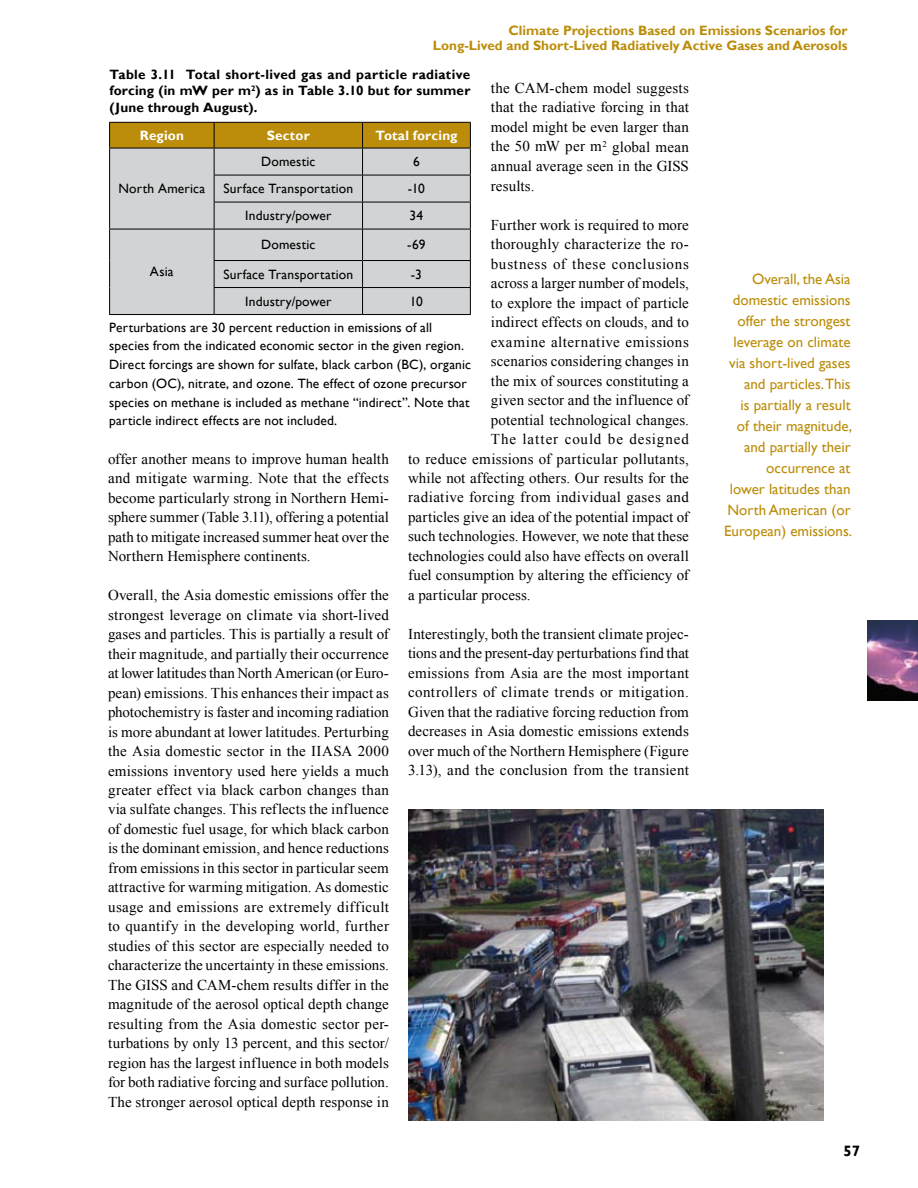
<style>
.page{position:relative;width:918px;height:1188px;background:#fff}
.page>*{position:absolute;margin:0;border:0;box-sizing:border-box;transform-origin:0 0}
.t1{font:15px/19.5px "Times New Roman";letter-spacing:.01em;color:#000;text-align:justify}
.t2{font:15px/21px "Gill Sans";color:#bb8d0a;text-align:right}
.t3{font:15px "Times New Roman";letter-spacing:.035em;color:#000}
.t4{font:15px "Times New Roman";letter-spacing:.045em;color:#000}
.t5{font:15px "Times New Roman";letter-spacing:.06em;color:#000}
.t6{font:700 15px "Gill Sans";color:#000}
.t7{font:13.5px/18.8px "Gill Sans";letter-spacing:.015em;color:#000}
.t8{font:700 13.5px/16.5px "Gill Sans";letter-spacing:.015em;color:#000;text-align:justify}
.t9{font:700 13.5px/15px "Gill Sans";color:#bb8d0a;text-align:right}
.t10{font:700 13.5px "Gill Sans";letter-spacing:.015em;color:#fff}
</style>
<div class="page">
<img style="left:867px;top:621px;width:51px;height:79px">
<div style="left:110px;top:230px;width:360px;height:84px;background:#d1d3d4"></div>
<svg style="left:109px;top:122px;width:362px;height:107px;background:#c2b99c"></svg>
<hr style="left:109px;top:229px;width:105px;height:1px;background:#000">
<hr style="left:109px;top:229px;width:1px;height:32px;background:#000">
<hr style="left:214px;top:229px;width:149px;height:1px;background:#000">
<hr style="left:214px;top:229px;width:1px;height:31px;background:#000">
<hr style="left:363px;top:229px;width:108px;height:1px;background:#000">
<hr style="left:362px;top:229px;width:1px;height:31px;background:#000">
<hr style="left:470px;top:229px;width:1px;height:31px;background:#000">
<hr style="left:214px;top:260px;width:149px;height:1px;background:#000">
<hr style="left:363px;top:260px;width:108px;height:1px;background:#000">
<svg style="left:109px;top:261px;width:1px;height:53px"></svg>
<hr style="left:214px;top:287px;width:149px;height:1px;background:#000">
<svg style="left:214px;top:261px;width:1px;height:53px"></svg>
<hr style="left:363px;top:287px;width:108px;height:1px;background:#000">
<svg style="left:362px;top:261px;width:1px;height:53px"></svg>
<svg style="left:470px;top:261px;width:1px;height:53px"></svg>
<hr style="left:109px;top:314px;width:105px;height:1px;background:#000">
<hr style="left:214px;top:314px;width:149px;height:1px;background:#000">
<hr style="left:363px;top:314px;width:108px;height:1px;background:#000">
<img style="left:408px;top:809px;width:416px;height:311px">
<p class="t9" style="left:433px;top:23px;width:416px">Climate Projections Based on Emissions Scenarios for<br>Long-Lived and Short-Lived Radiatively Active Gases and Aerosols</p>
<p class="t8" style="left:110px;top:66px;width:362px">Table 3.11 Total short-lived gas and particle radiative forcing (in mW per m<sup>2</sup>) as in Table 3.10 but for summer (June through August).</p>
<p class="t1" style="left:491px;top:78px;width:200px">the CAM-chem model suggests that the radiative forcing in that model might be even larger than the 50 mW per m<sup>2</sup> global mean annual average seen in the GISS results.</p>
<p class="t1" style="left:491px;top:215px;width:199px">Further work is required to more</p>
<p class="t1" style="left:491px;top:234px;width:200px">thoroughly characterize the ro-</p>
<p class="t4" style="left:491px;top:253px;width:200px">bustness of these conclusions</p>
<p class="t1" style="left:491px;top:273px;width:200px">across a larger number of models,</p>
<p class="t1" style="left:491px;top:293px;width:199px">to explore the impact of particle</p>
<p class="t1" style="left:491px;top:312px;width:200px">indirect effects on clouds, and to</p>
<p class="t3" style="left:491px;top:331px;width:200px">examine alternative emissions</p>
<p class="t1" style="left:491px;top:351px;width:200px">scenarios considering changes in</p>
<p class="t1" style="left:491px;top:371px;width:200px">the mix of sources constituting a</p>
<p class="t1" style="left:491px;top:390px;width:200px">given sector and the influence of</p>
<p class="t1" style="left:491px;top:410px;width:200px">potential technological changes.</p>
<p class="t5" style="left:491px;top:429px;width:200px">The latter could be designed</p>
<p class="t1" style="left:408px;top:449px;width:282px">to reduce emissions of particular pollutants,</p>
<p class="t1" style="left:408px;top:468px;width:282px">while not affecting others. Our results for the</p>
<p class="t1" style="left:408px;top:487px;width:282px">radiative forcing from individual gases and</p>
<p class="t1" style="left:408px;top:507px;width:282px">particles give an idea of the potential impact of</p>
<p class="t1" style="left:408px;top:526px;width:282px">such technologies. However, we note that these</p>
<p class="t1" style="left:408px;top:546px;width:282px">technologies could also have effects on overall</p>
<p class="t1" style="left:408px;top:565px;width:282px">fuel consumption by altering the efficiency of</p>
<p class="t1" style="left:408px;top:585px;width:124px">a particular process.</p>
<p class="t1" style="left:408px;top:624px;width:283px">Interestingly, both the transient climate projec&shy;tions and the present-day perturbations find that emissions from Asia are the most important controllers of climate trends or mitigation.<br>Given that the radiative forcing reduction from decreases in Asia domestic emissions extends over much of the Northern Hemisphere (Figure 3.13), and the conclusion from the transient</p>
<p class="t10" style="left:140px;top:127px;width:46px">Region</p>
<p class="t10" style="left:267px;top:127px;width:45px">Sector</p>
<p class="t10" style="left:375px;top:127px;width:84px">Total forcing</p>
<p class="t7" style="left:261px;top:153px;width:56px">Domestic</p>
<p class="t7" style="left:413px;top:153px;width:8px">6</p>
<p class="t7" style="left:223px;top:180px;width:131px">Surface Transportation</p>
<p class="t7" style="left:408px;top:180px;width:19px">-10</p>
<p class="t7" style="left:245px;top:207px;width:88px">Industry/power</p>
<p class="t7" style="left:410px;top:207px;width:15px">34</p>
<p class="t7" style="left:118px;top:180px;width:88px">North America</p>
<p class="t7" style="left:261px;top:236px;width:56px">Domestic</p>
<p class="t7" style="left:407px;top:236px;width:20px">-69</p>
<p class="t7" style="left:223px;top:265px;width:131px">Surface Transportation</p>
<p class="t7" style="left:411px;top:265px;width:13px">-3</p>
<p class="t7" style="left:245px;top:292px;width:88px">Industry/power</p>
<p class="t7" style="left:150px;top:263px;width:25px">Asia</p>
<p class="t7" style="left:109px;top:288px;width:325px;line-height:26px;text-indent:301px">10<br>Perturbations are 30 percent reduction in emissions of all</p>
<p class="t7" style="left:109px;top:337px;width:364px">species from the indicated economic sector in the given region.<br>Direct forcings are shown for sulfate, black carbon (BC), organic carbon (OC), nitrate, and ozone. The effect of ozone precursor species on methane is included as methane “indirect”. Note that particle indirect effects are not included.</p>
<p class="t1" style="left:108px;top:449px;width:283px">offer another means to improve human health and mitigate warming. Note that the effects become particularly strong in Northern Hemi&shy;sphere summer (Table 3.11), offering a potential path to mitigate increased summer heat over the Northern Hemisphere continents.</p>
<p class="t1" style="left:108px;top:585px;width:283px">Overall, the Asia domestic emissions offer the strongest leverage on climate via short-lived gases and particles. This is partially a result of their magnitude, and partially their occurrence at lower latitudes than North American (or Euro&shy;pean) emissions. This enhances their impact as photochemistry is faster and incoming radiation is more abundant at lower latitudes. Perturbing the Asia domestic sector in the IIASA 2000 emissions inventory used here yields a much greater effect via black carbon changes than via sulfate changes. This reflects the influence of domestic fuel usage, for which black carbon is the dominant emission, and hence reductions from emissions in this sector in particular seem attractive for warming mitigation. As domestic usage and emissions are extremely difficult to quantify in the developing world, further studies of this sector are especially needed to characterize the uncertainty in these emissions.<br>The GISS and CAM-chem results differ in the magnitude of the aerosol optical depth change resulting from the Asia domestic sector per&shy;turbations by only 13 percent, and this sector/ region has the largest influence in both models for both radiative forcing and surface pollution.<br>The stronger aerosol optical depth response in</p>
<p class="t2" style="left:724px;top:269px;width:130px">Overall, the Asia domestic emissions offer the strongest leverage on climate via short-lived gases and particles.This<br>is partially a result<br>of their magnitude, and partially their occurrence at<br>lower latitudes than<br>North American (or<br>European) emissions.</p>
<p class="t6" style="left:843px;top:1142px;width:18px">57</p>
</div>
